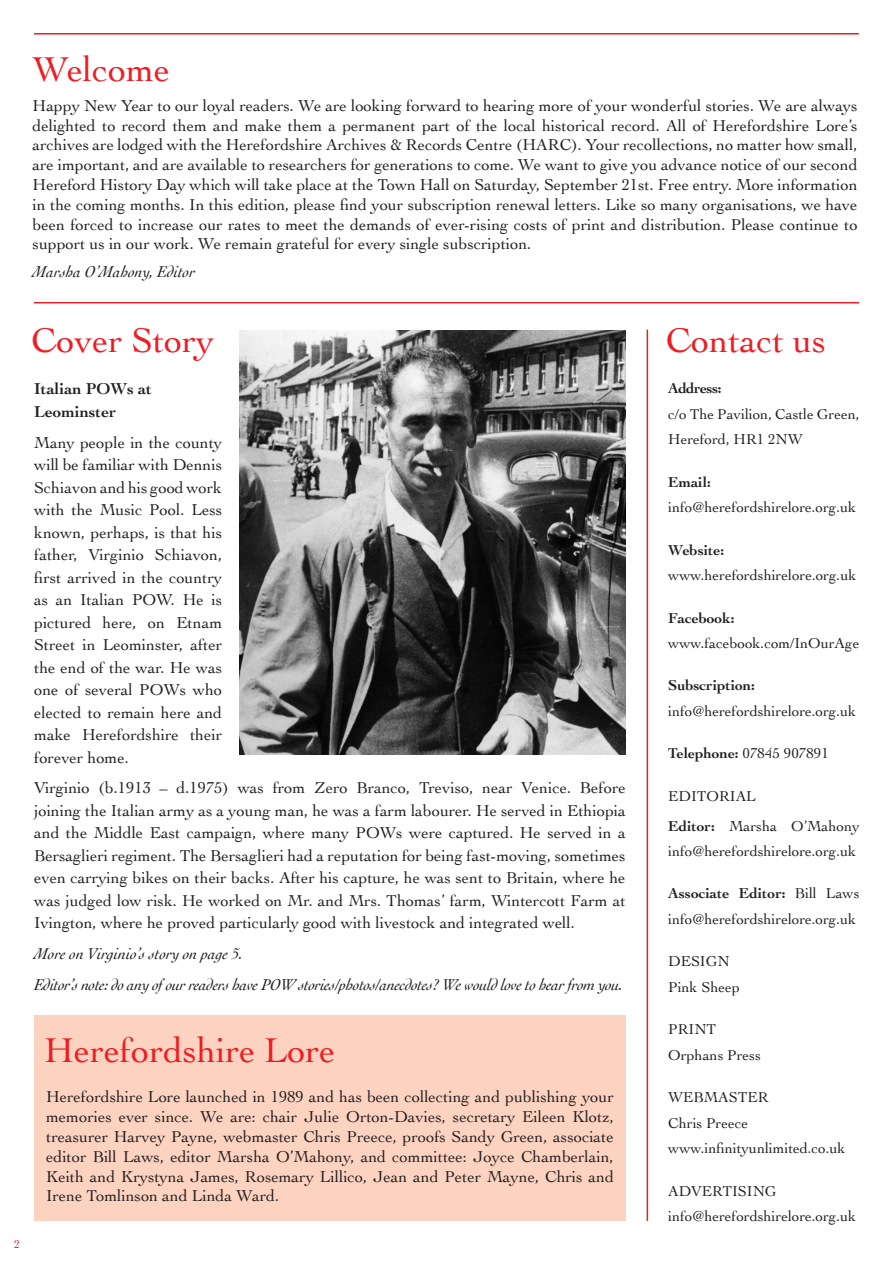
<style>
.page{position:relative;width:893px;height:1263px;background:#fff}
.page>*{position:absolute;margin:0;border:0;box-sizing:border-box;transform-origin:0 0}
.t1{font:36px "Cochin";color:#ee1d23}
.t2{font:16.5px/22.5px "Cochin";color:#231f20;text-align:justify}
.t3{font:italic 16.5px "Cochin";letter-spacing:-.02em;color:#231f20}
.t4{font:italic 16.5px "Cochin";color:#231f20}
.t5{font:700 16.5px/22.5px "Cochin";color:#231f20}
.t6{font:15px/25.5px "Cochin";color:#231f20}
.t7{font:700 15px "Cochin";color:#231f20}
.t8{font:700 15px "Cochin";letter-spacing:-.03em;color:#231f20}
.t9{font:12px "Cochin";color:#ee1d23;scale:.96 1}
.s1{font-weight:700}
</style>
<div class="page">
<hr style="left:34px;top:33px;width:825px;height:2px;background:#ee1d23">
<div style="left:34px;top:1015px;width:591px;height:206px;background:#fcd2c0"></div>
<hr style="left:647px;top:330px;width:1px;height:891px;background:#ee1d23">
<img style="left:239px;top:330px;width:386px;height:425px">
<hr style="left:34px;top:302px;width:825px;height:1px;background:#ee1d23">
<p class="t1" style="left:32px;top:45px;width:139px">Welcome</p>
<p class="t2" style="left:33px;top:95px;width:826px;line-height:19.8px">Happy New Year to our loyal readers. We are looking forward to hearing more of your wonderful stories. We are always delighted to record them and make them a permanent part of the local historical record. All of Herefordshire Lore’s archives are lodged with the Herefordshire Archives &amp; Records Centre (HARC). Your recollections, no matter how small, are important, and are available to researchers for generations to come. We want to give you advance notice of our second Hereford History Day which will take place at the Town Hall on Saturday, September 21st. Free entry. More information in the coming months. In this edition, please find your subscription renewal letters. Like so many organisations, we have been forced to increase our rates to meet the demands of ever-rising costs of print and distribution. Please continue to support us in our work. We remain grateful for every single subscription.</p>
<p class="t4" style="left:33px;top:261px;width:164px">Marsha O’Mahony, Editor</p>
<p class="t1" style="left:31px;top:316px;width:185px">Cover Story</p>
<p class="t5" style="left:34px;top:377px;width:119px">Italian POWs at<br>Leominster</p>
<p class="t2" style="left:34px;top:430px;width:190px">Many people in the county will be familiar with Dennis Schiavon and his good work with the Music Pool. Less known, perhaps, is that his father, Virginio Schiavon, first arrived in the country as an Italian POW. He is pictured here, on Etnam Street in Leominster, after the end of the war. He was one of several POWs who elected to remain here and make Herefordshire their forever home.</p>
<p class="t2" style="left:34px;top:776px;width:593px">Virginio (b.1913 – d.1975) was from Zero Branco, Treviso, near Venice. Before joining the Italian army as a young man, he was a farm labourer. He served in Ethiopia and the Middle East campaign, where many POWs were captured. He served in a Bersaglieri regiment. The Bersaglieri had a reputation for being fast-moving, sometimes even carrying bikes on their backs. After his capture, he was sent to Britain, where he was judged low risk. He worked on Mr. and Mrs. Thomas’ farm, Wintercott Farm at Ivington, where he proved particularly good with livestock and integrated well.</p>
<p class="t4" style="left:34px;top:943px;width:210px">More on Virginio’s story on page 5.</p>
<p class="t3" style="left:34px;top:973px;width:590px">Editor’s note: do any of our readers have POW stories/photos/anecdotes? We would love to hear from you.</p>
<p class="t9" style="left:14px;top:1236px;width:8px">2</p>
<p class="t1" style="left:44px;top:1026px;width:293px">Herefordshire Lore</p>
<p class="t2" style="left:46px;top:1086px;width:569px;line-height:19.8px">Herefordshire Lore launched in 1989 and has been collecting and publishing your memories ever since. We are: chair Julie Orton-Davies, secretary Eileen Klotz, treasurer Harvey Payne, webmaster Chris Preece, proofs Sandy Green, associate editor Bill Laws, editor Marsha O’Mahony, and committee: Joyce Chamberlain, Keith and Krystyna James, Rosemary Lillico, Jean and Peter Mayne, Chris and Irene Tomlinson and Linda Ward.</p>
<p class="t1" style="left:666px;top:316px;width:162px">Contact us</p>
<p class="t8" style="left:668px;top:378px;width:55px">Address:</p>
<p class="t6" style="left:668px;top:401px;width:193px">c/o The Pavilion, Castle Green,<br>Hereford, HR1 2NW</p>
<p class="t7" style="left:668px;top:472px;width:44px">Email:</p>
<p class="t6" style="left:668px;top:494px;width:190px">info@herefordshirelore.org.uk</p>
<p class="t7" style="left:668px;top:540px;width:58px">Website:</p>
<p class="t6" style="left:668px;top:562px;width:190px">www.herefordshirelore.org.uk</p>
<p class="t7" style="left:668px;top:607px;width:68px">Facebook:</p>
<p class="t6" style="left:668px;top:630px;width:193px">www.facebook.com/InOurAge</p>
<p class="t7" style="left:668px;top:675px;width:88px">Subscription:</p>
<p class="t6" style="left:668px;top:698px;width:190px">info@herefordshirelore.org.uk</p>
<p class="t6" style="left:668px;top:740px;width:162px"><span class="s1">Telephone:</span> 07845 907891</p>
<p class="t6" style="left:668px;top:782px;width:89px">EDITORIAL</p>
<p class="t6" style="left:668px;top:812px;width:193px"><span class="s1">Editor:</span> Marsha O’Mahony info@herefordshirelore.org.uk</p>
<p class="t6" style="left:668px;top:880px;width:193px"><span class="s1">Associate Editor:</span> Bill Laws info@herefordshirelore.org.uk</p>
<p class="t6" style="left:668px;top:948px;width:63px">DESIGN</p>
<p class="t6" style="left:668px;top:973px;width:73px">Pink Sheep</p>
<p class="t6" style="left:668px;top:1016px;width:50px">PRINT</p>
<p class="t6" style="left:668px;top:1041px;width:94px">Orphans Press</p>
<p class="t6" style="left:668px;top:1084px;width:102px">WEBMASTER</p>
<p class="t6" style="left:668px;top:1109px;width:81px">Chris Preece</p>
<p class="t6" style="left:668px;top:1135px;width:179px">www.infinityunlimited.co.uk</p>
<p class="t6" style="left:668px;top:1177px;width:110px">ADVERTISING</p>
<p class="t6" style="left:668px;top:1203px;width:190px">info@herefordshirelore.org.uk</p>
</div>
